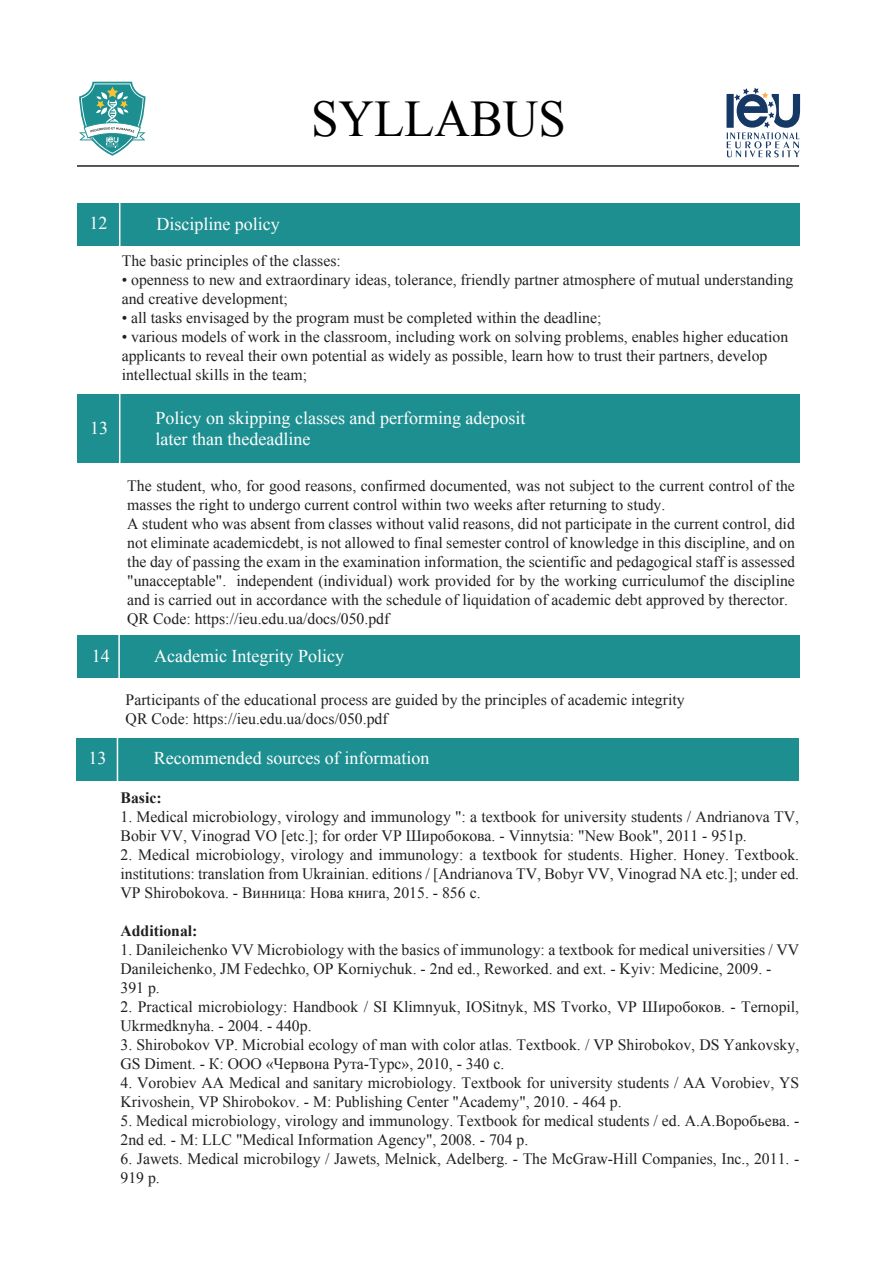
<style>
.page{position:relative;width:893px;height:1263px;background:#fff}
.page>*{position:absolute;margin:0;border:0;box-sizing:border-box;transform-origin:0 0}
.t1{font:51.45px "Times New Roman";color:#000001;scale:.96 1}
.t2{font:18px/21.6px "Times New Roman";color:#fff}
.t3{font:15.9px/19px "Times New Roman";color:#231f20}
.t4{font:700 15.9px "Times New Roman";color:#231f20}
</style>
<div class="page">
<div style="left:77px;top:394px;width:723px;height:69px;background:#1e8f91"></div>
<hr style="left:119px;top:390px;width:1px;height:78px;background:#fff">
<div style="left:77px;top:635px;width:722px;height:43px;background:#1e8f91"></div>
<hr style="left:118px;top:631px;width:2px;height:51px;background:#fff">
<div style="left:76px;top:738px;width:723px;height:42px;background:#1e8f91"></div>
<hr style="left:117px;top:733px;width:1px;height:51px;background:#fff">
<div style="left:77px;top:203px;width:723px;height:43px;background:#1e8f91"></div>
<hr style="left:119px;top:199px;width:1px;height:51px;background:#fff">
<div style="left:726px;top:94px;width:8px;height:34px;background:#93a3b7"></div>
<svg style="left:727px;top:88px;width:73px;height:69px"></svg>
<hr style="left:77px;top:165px;width:722px;height:2px;background:#231f20">
<svg style="left:79px;top:82px;width:67px;height:74px"></svg>
<p class="t2" style="left:89px;top:212px;width:19px">12</p>
<p class="t2" style="left:156px;top:213px;width:125px">Discipline policy</p>
<h1 class="t1" style="left:311px;top:84px;width:267px">SYLLABUS</h1>
<p class="t2" style="left:90px;top:417px;width:19px">13</p>
<p class="t3" style="left:122px;top:250px;width:221px">The basic principles of the classes:</p>
<p class="t3" style="left:122px;top:269px;width:673px">• openness to new and extraordinary ideas, tolerance, friendly partner atmosphere of mutual understanding and creative development;</p>
<p class="t3" style="left:122px;top:307px;width:481px">• all tasks envisaged by the program must be completed within the deadline;</p>
<p class="t3" style="left:122px;top:327px;width:668px">• various models of work in the classroom, including work on solving problems, enables higher education applicants to reveal their own potential as widely as possible, learn how to trust their partners, develop intellectual skills in the team;</p>
<p class="t2" style="left:156px;top:406px;width:371px">Policy on skipping classes and performing adeposit later than thedeadline</p>
<p class="t3" style="left:127px;top:476px;width:669px">The student, who, for good reasons, confirmed documented, was not subject to the current control of the masses the right to undergo current control within two weeks after returning to study.<br>A student who was absent from classes without valid reasons, did not participate in the current control, did not eliminate academicdebt, is not allowed to final semester control of knowledge in this discipline, and on the day of passing the exam in the examination information, the scientific and pedagogical staff is assessed "unacceptable". independent (individual) work provided for by the working curriculumof the discipline and is carried out in accordance with the schedule of liquidation of academic debt approved by therector.<br>QR Code: https://ieu.edu.ua/docs/050.pdf</p>
<p class="t2" style="left:92px;top:645px;width:19px">14</p>
<p class="t2" style="left:154px;top:645px;width:191px">Academic Integrity Policy</p>
<p class="t3" style="left:126px;top:690px;width:561px">Participants of the educational process are guided by the principles of academic integrity<br>QR Code: https://ieu.edu.ua/docs/050.pdf</p>
<p class="t2" style="left:88px;top:747px;width:20px">13</p>
<p class="t2" style="left:154px;top:747px;width:277px">Recommended sources of information</p>
<p class="t4" style="left:120px;top:787px;width:43px">Basic:</p>
<p class="t3" style="left:120px;top:807px;width:680px">1. Medical microbiology, virology and immunology ": a textbook for university students / Andrianova TV,<br>Bobir VV, Vinograd VO [etc.]; for order VP Широбокова. - Vinnytsia: "New Book", 2011 - 951p.</p>
<p class="t3" style="left:120px;top:845px;width:680px;text-align:justify">2. Medical microbiology, virology and immunology: a textbook for students. Higher. Honey. Textbook. institutions: translation from Ukrainian. editions / [Andrianova TV, Bobyr VV, Vinograd NA etc.]; under ed.<br>VP Shirobokova. - Винница: Нова книга, 2015. - 856 с.</p>
<p class="t4" style="left:120px;top:920px;width:79px">Additional:</p>
<p class="t3" style="left:120px;top:940px;width:680px">1. Danileichenko VV Microbiology with the basics of immunology: a textbook for medical universities / VV<br>Danileichenko, JM Fedechko, OP Korniychuk. - 2nd ed., Reworked. and ext. - Kyiv: Medicine, 2009. -<br>391 p.</p>
<p class="t3" style="left:120px;top:997px;width:680px">2. Practical microbiology: Handbook / SI Klimnyuk, IOSitnyk, MS Tvorko, VP Широбоков. - Ternopil,<br>Ukrmedknyha. - 2004. - 440p.</p>
<p class="t3" style="left:120px;top:1035px;width:680px">3. Shirobokov VP. Microbial ecology of man with color atlas. Textbook. / VP Shirobokov, DS Yankovsky,<br>GS Diment. - К: ООО «Червона Рута-Турс», 2010, - 340 с.</p>
<p class="t3" style="left:120px;top:1073px;width:680px">4. Vorobiev AA Medical and sanitary microbiology. Textbook for university students / AA Vorobiev, YS<br>Krivoshein, VP Shirobokov. - M: Publishing Center "Academy", 2010. - 464 p.</p>
<p class="t3" style="left:120px;top:1111px;width:680px">5. Medical microbiology, virology and immunology. Textbook for medical students / ed. А.А.Воробьева. -<br>2nd ed. - M: LLC "Medical Information Agency", 2008. - 704 p.</p>
<p class="t3" style="left:120px;top:1149px;width:680px">6. Jawets. Medical microbilogy / Jawets, Melnick, Adelberg. - The McGraw-Hill Companies, Inc., 2011. -<br>919 p.</p>
</div>
